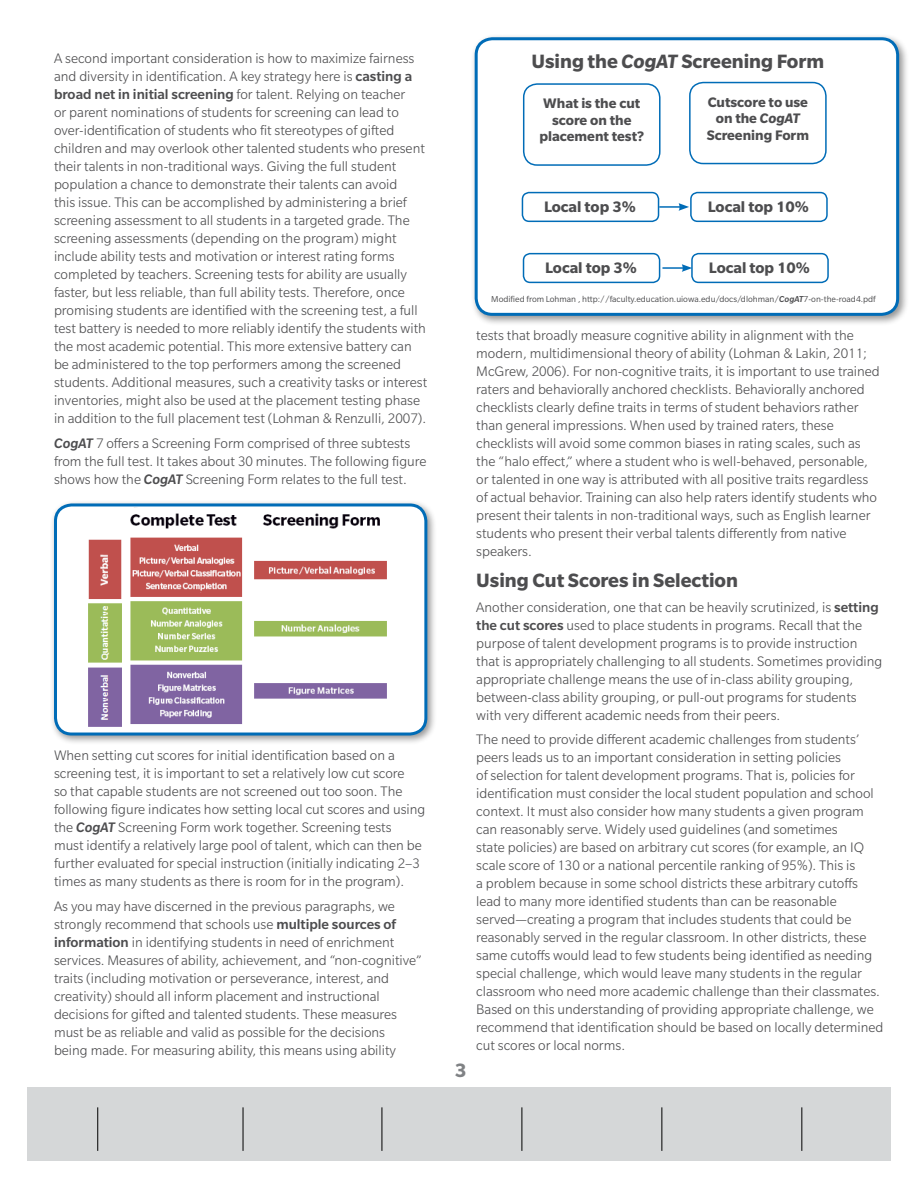
<style>
.page{position:relative;width:918px;height:1188px;background:#fff}
.page>*{position:absolute;margin:0;border:0;box-sizing:border-box;transform-origin:0 0}
.t1{font:700 21px "Slate Pro";color:#4d4d4f}
.t2{font:700 21px "Slate Pro";color:#808285}
.t3{font:700 16.5px "Slate Pro";color:#4d4d4f}
.t4{font:300 15px/18px "Slate Pro";color:#4d4d4f}
.t5{font:700 15px/16.5px "Slate Pro";color:#4d4d4f;text-align:center}
.t6{font:9.3px "Slate Pro";color:#4d4d4f}
.s1{font-weight:500}
.s2{font-weight:500;font-style:italic}
.s3{font-style:italic}
</style>
<div class="page">
<div style="left:27px;top:1088px;width:864px;height:73px;background:#d5d7d8"></div>
<hr style="left:97px;top:1107px;width:1px;height:44px;background:#000">
<hr style="left:243px;top:1107px;width:1px;height:44px;background:#000">
<hr style="left:382px;top:1107px;width:1px;height:44px;background:#000">
<hr style="left:661px;top:1107px;width:1px;height:44px;background:#000">
<hr style="left:801px;top:1107px;width:1px;height:44px;background:#000">
<hr style="left:522px;top:1107px;width:1px;height:44px;background:#000">
<div style="left:50px;top:499px;width:387px;height:247px;background:#000;opacity:.42"></div>
<div style="left:56px;top:505px;width:370px;height:229px;background:#fff;border-radius:16px"></div>
<img style="left:88px;top:507px;width:299px;height:220px">
<div style="left:54px;top:503px;width:373px;height:233px;border:3px solid #006cb7;border-radius:16px"></div>
<div style="left:258px;top:654px;width:143px;height:12px;background:#fff"></div>
<div style="left:471px;top:33px;width:438px;height:293px;background:#000;opacity:.42"></div>
<div style="left:476px;top:39px;width:422px;height:275px;background:#fff;border-radius:16px"></div>
<div style="left:475px;top:37px;width:424px;height:279px;border:3px solid #006cb7;border-radius:16px"></div>
<div style="left:689px;top:82px;width:138px;height:82px;border:2px solid #006cb7;border-radius:14px"></div>
<div style="left:523px;top:83px;width:138px;height:83px;border:2px solid #006cb7;border-radius:14px"></div>
<div style="left:522px;top:192px;width:137px;height:30px;border:2px solid #006cb7;border-radius:7px"></div>
<div style="left:690px;top:192px;width:138px;height:30px;border:2px solid #006cb7;border-radius:7px"></div>
<div style="left:523px;top:253px;width:137px;height:30px;border:2px solid #006cb7;border-radius:7px"></div>
<div style="left:691px;top:253px;width:138px;height:30px;border:2px solid #006cb7;border-radius:7px"></div>
<hr style="left:659px;top:206px;width:22px;height:2px;background:#006cb7">
<svg style="left:679px;top:203px;width:10px;height:8px"></svg>
<hr style="left:662px;top:267px;width:22px;height:2px;background:#006cb7">
<svg style="left:682px;top:264px;width:10px;height:8px"></svg>
<p class="t4" style="left:54px;top:49px;width:375px">A second important consideration is how to maximize fairness and diversity in identification. A key strategy here is <span class="s1">casting a broad net in initial screening</span> for talent. Relying on teacher<br>or parent nominations of students for screening can lead to over-identification of students who fit stereotypes of gifted children and may overlook other talented students who present their talents in non-traditional ways. Giving the full student population a chance to demonstrate their talents can avoid<br>this issue. This can be accomplished by administering a brief screening assessment to all students in a targeted grade. The screening assessments (depending on the program) might include ability tests and motivation or interest rating forms completed by teachers. Screening tests for ability are usually faster, but less reliable, than full ability tests. Therefore, once promising students are identified with the screening test, a full test battery is needed to more reliably identify the students with the most academic potential. This more extensive battery can be administered to the top performers among the screened students. Additional measures, such a creativity tasks or interest inventories, might also be used at the placement testing phase in addition to the full placement test (Lohman &amp; Renzulli, 2007).</p>
<p class="t4" style="left:54px;top:434px;width:374px"><span class="s2">CogAT</span> 7 offers a Screening Form comprised of three subtests from the full test. It takes about 30 minutes. The following figure shows how the <span class="s2">CogAT</span> Screening Form relates to the full test.</p>
<p class="t4" style="left:54px;top:746px;width:373px">When setting cut scores for initial identification based on a screening test, it is important to set a relatively low cut score<br>so that capable students are not screened out too soon. The following figure indicates how setting local cut scores and using the <span class="s2">CogAT</span> Screening Form work together. Screening tests<br>must identify a relatively large pool of talent, which can then be further evaluated for special instruction (initially indicating 2–3 times as many students as there is room for in the program).</p>
<p class="t4" style="left:54px;top:897px;width:369px">As you may have discerned in the previous paragraphs, we strongly recommend that schools use <span class="s1">multiple sources of information</span> in identifying students in need of enrichment services. Measures of ability, achievement, and “non-cognitive” traits (including motivation or perseverance, interest, and creativity) should all inform placement and instructional decisions for gifted and talented students. These measures must be as reliable and valid as possible for the decisions being made. For measuring ability, this means using ability</p>
<h1 class="t1" style="left:531px;top:49px;width:294px">Using the <span class="s3">CogAT</span> Screening Form</h1>
<p class="t5" style="left:539px;top:95px;width:106px">What is the cut score on the placement test?</p>
<p class="t5" style="left:707px;top:93px;width:104px">Cutscore to use on the <span class="s3">CogAT<br></span>Screening Form</p>
<p class="t3" style="left:544px;top:198px;width:93px">Local top 3%</p>
<p class="t3" style="left:708px;top:198px;width:103px">Local top 10%</p>
<h1 class="t2" style="left:455px;top:1059px;width:13px">3</h1>
<p class="t3" style="left:545px;top:259px;width:93px">Local top 3%</p>
<p class="t3" style="left:709px;top:259px;width:103px">Local top 10%</p>
<p class="t6" style="left:491px;top:295px;width:386px">Modified from Lohman , http://faculty.education.uiowa.edu/docs/dlohman/<span class="s2">CogAT</span>7-on-the-road4.pdf</p>
<p class="t4" style="left:476px;top:326px;width:405px">tests that broadly measure cognitive ability in alignment with the modern, multidimensional theory of ability (Lohman &amp; Lakin, 2011; McGrew, 2006). For non-cognitive traits, it is important to use trained raters and behaviorally anchored checklists. Behaviorally anchored checklists clearly define traits in terms of student behaviors rather than general impressions. When used by trained raters, these checklists will avoid some common biases in rating scales, such as the “halo effect,” where a student who is well-behaved, personable, or talented in one way is attributed with all positive traits regardless of actual behavior. Training can also help raters identify students who present their talents in non-traditional ways, such as English learner students who present their verbal talents differently from native speakers.</p>
<h1 class="t1" style="left:476px;top:569px;width:263px">Using Cut Scores in Selection</h1>
<p class="t4" style="left:476px;top:598px;width:408px">Another consideration, one that can be heavily scrutinized, is <span class="s1">setting the cut scores</span> used to place students in programs. Recall that the purpose of talent development programs is to provide instruction that is appropriately challenging to all students. Sometimes providing appropriate challenge means the use of in-class ability grouping, between-class ability grouping, or pull-out programs for students with very different academic needs from their peers.</p>
<p class="t4" style="left:476px;top:731px;width:409px">The need to provide different academic challenges from students’ peers leads us to an important consideration in setting policies<br>of selection for talent development programs. That is, policies for identification must consider the local student population and school context. It must also consider how many students a given program can reasonably serve. Widely used guidelines (and sometimes<br>state policies) are based on arbitrary cut scores (for example, an IQ scale score of 130 or a national percentile ranking of 95%). This is<br>a problem because in some school districts these arbitrary cutoffs lead to many more identified students than can be reasonable served—creating a program that includes students that could be reasonably served in the regular classroom. In other districts, these same cutoffs would lead to few students being identified as needing special challenge, which would leave many students in the regular classroom who need more academic challenge than their classmates.<br>Based on this understanding of providing appropriate challenge, we recommend that identification should be based on locally determined cut scores or local norms.</p>
</div>
